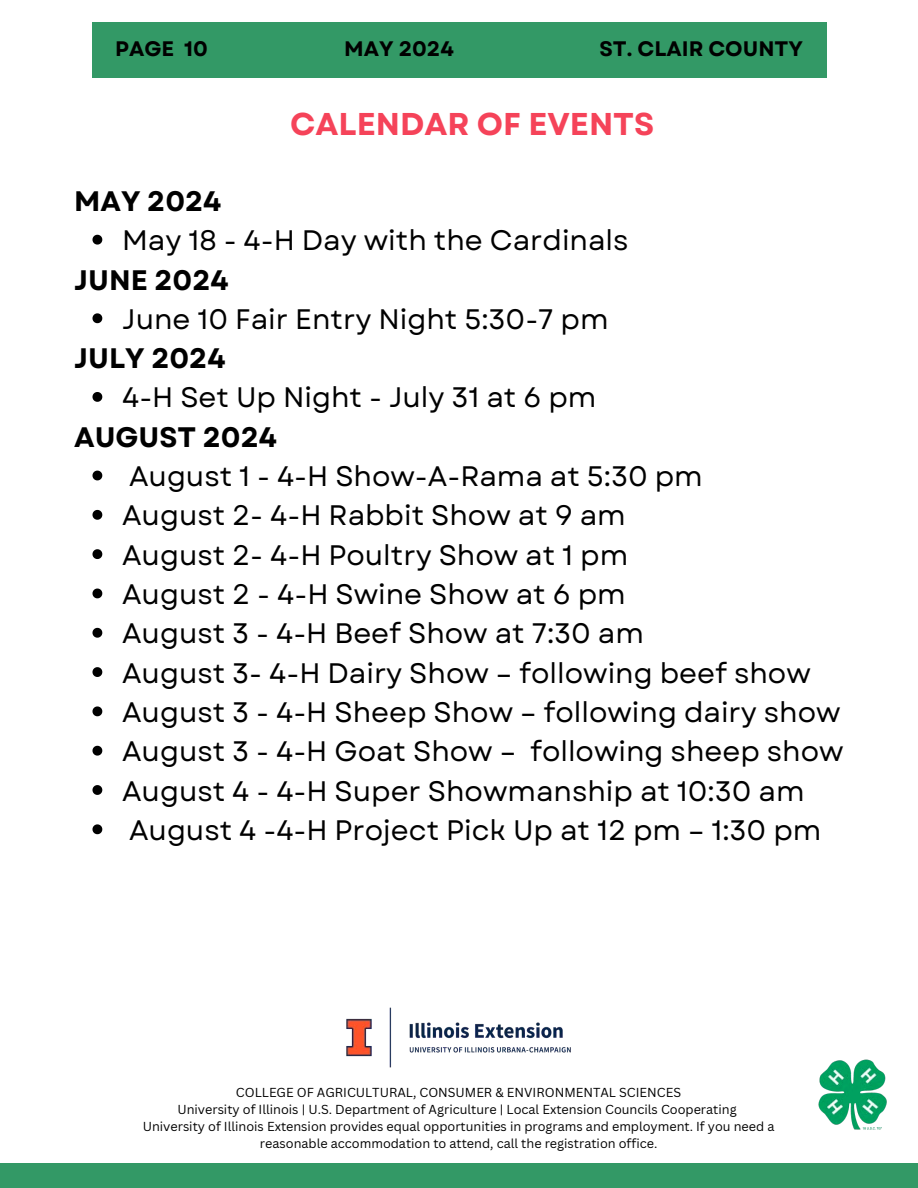
<style>
.page{position:relative;width:918px;height:1188px;background:#fff}
.page>*{position:absolute;margin:0;border:0;box-sizing:border-box;transform-origin:0 0}
.t1{font:700 31.5px "Garet";color:#f54359}
.t2{font:28.2px/39.3px "Garet";color:#000}
.t3{font:700 28.2px "Garet";color:#000}
.t4{font:700 21px "Garet";color:#000}
.t5{font:12.6px/17.1px "Canva Sans";color:#000;text-align:center}
</style>
<div class="page">
<div style="left:0;top:1164px;width:918px;height:24px;background:#396"></div>
<img style="left:346px;top:1007px;width:225px;height:61px">
<img style="left:818px;top:1059px;width:69px;height:71px">
<div style="left:92px;top:23px;width:734px;height:55px;background:#396"></div>
<svg style="left:92px;top:235px;width:10px;height:10px"></svg>
<svg style="left:92px;top:313px;width:10px;height:10px"></svg>
<svg style="left:92px;top:392px;width:10px;height:10px"></svg>
<svg style="left:92px;top:471px;width:10px;height:9px"></svg>
<svg style="left:92px;top:510px;width:10px;height:10px"></svg>
<svg style="left:92px;top:549px;width:10px;height:10px"></svg>
<svg style="left:92px;top:589px;width:10px;height:9px"></svg>
<svg style="left:92px;top:628px;width:10px;height:10px"></svg>
<svg style="left:92px;top:667px;width:10px;height:10px"></svg>
<svg style="left:92px;top:706px;width:10px;height:10px"></svg>
<svg style="left:92px;top:746px;width:10px;height:10px"></svg>
<svg style="left:92px;top:785px;width:10px;height:10px"></svg>
<svg style="left:92px;top:824px;width:10px;height:10px"></svg>
<p class="t4" style="left:115px;top:34px;width:94px">PAGE 10</p>
<p class="t4" style="left:344px;top:34px;width:111px">MAY 2024</p>
<p class="t4" style="left:600px;top:34px;width:205px">ST. CLAIR COUNTY</p>
<p class="t1" style="left:290px;top:101px;width:366px">CALENDAR OF EVENTS</p>
<p class="t3" style="left:74px;top:181px;width:149px">MAY 2024</p>
<p class="t2" style="left:122px;top:221px;width:508px">May 18 - 4-H Day with the Cardinals</p>
<p class="t3" style="left:74px;top:259px;width:156px">JUNE 2024</p>
<p class="t2" style="left:122px;top:299px;width:488px">June 10 Fair Entry Night 5:30-7 pm</p>
<p class="t3" style="left:74px;top:338px;width:153px">JULY 2024</p>
<p class="t2" style="left:122px;top:378px;width:476px">4-H Set Up Night - July 31 at 6 pm</p>
<p class="t3" style="left:74px;top:417px;width:204px">AUGUST 2024</p>
<p class="t2" style="left:122px;top:457px;width:723px">August 1 - 4-H Show-A-Rama at 5:30 pm<br>August 2- 4-H Rabbit Show at 9 am<br>August 2- 4-H Poultry Show at 1 pm<br>August 2 - 4-H Swine Show at 6 pm<br>August 3 - 4-H Beef Show at 7:30 am<br>August 3- 4-H Dairy Show – following beef show August 3 - 4-H Sheep Show – following dairy show August 3 - 4-H Goat Show – following sheep show August 4 - 4-H Super Showmanship at 10:30 am August 4 -4-H Project Pick Up at 12 pm – 1:30 pm</p>
<h4 class="t5" style="left:236px;top:1083px;width:447px">COLLEGE OF AGRICULTURAL, CONSUMER &amp; ENVIRONMENTAL SCIENCES</h4>
<h1 class="t5" style="left:177px;top:1101px;width:561px">University of Illinois | U.S. Department of Agriculture | Local Extension Councils Cooperating</h1>
<p class="t5" style="left:143px;top:1118px;width:633px">University of Illinois Extension provides equal opportunities in programs and employment. If you need a reasonable accommodation to attend, call the registration office.</p>
</div>
